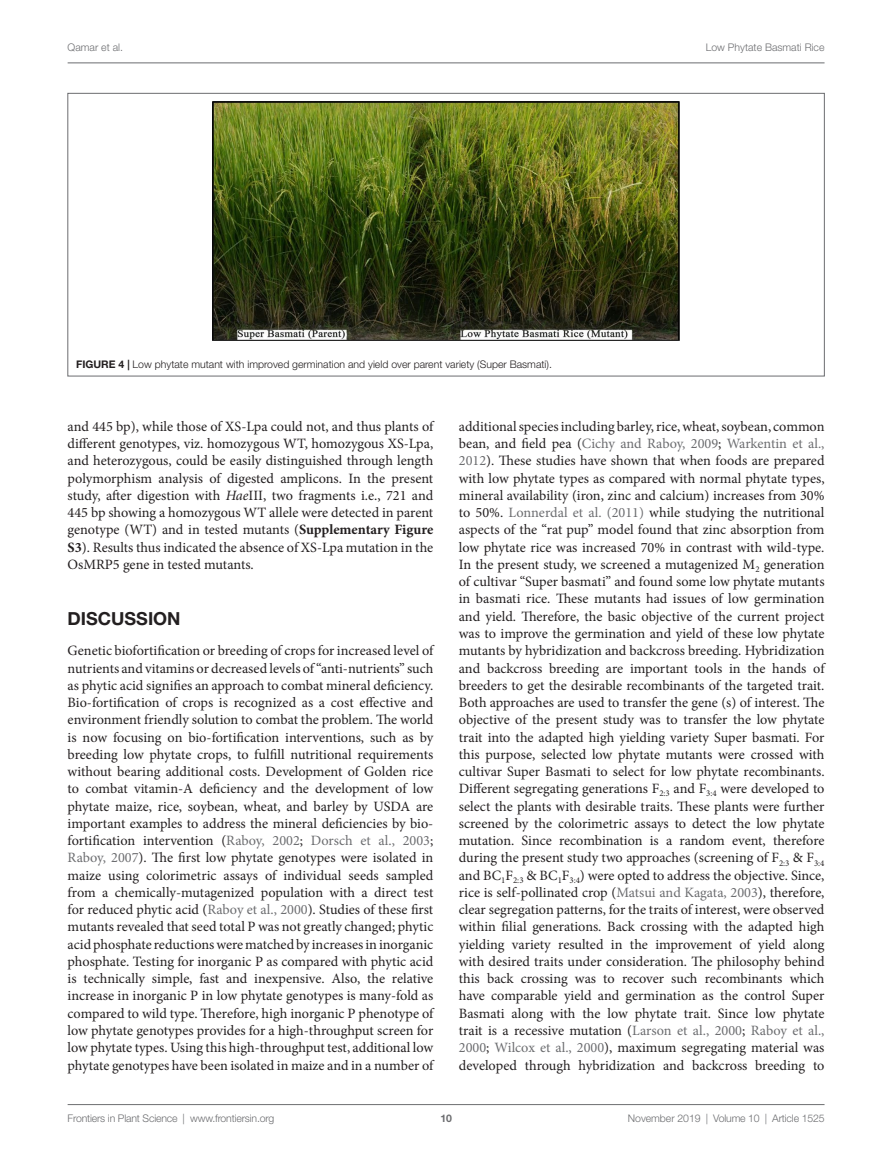
<style>
.page{position:relative;width:893px;height:1170px;background:#fff}
.page>*{position:absolute;margin:0;border:0;box-sizing:border-box;transform-origin:0 0}
._1{font:700 18px "Helvetica Neue LT Std";color:#231f20}
.T1{font:14.25px/17.2px "Minion Pro MTC";color:#231f20;text-align:justify}
.T{font:14.25px/17.2px "Minion Pro MTC";color:#231f20;text-align:justify}
.t1{font:300 10.5px "Helvetica Neue LT Std";letter-spacing:-.015em;color:#6c6d70}
.FC{font:300 10.5px "Helvetica Neue LT Std";color:#231f20}
.t2{font:700 10.5px "Helvetica Neue LT Std";color:#6c6d70}
.s1{font-weight:700}
.s2{font-family:"Minion Pro";font-style:italic}
.s3{font-family:"Minion Pro";font-weight:700}
.s4{color:#6c6d70}
</style>
<div class="page">
<hr style="left:68px;top:63px;width:756px;height:1px;background:#6c6d70">
<hr style="left:68px;top:1104px;width:756px;height:1px;background:#6c6d70">
<img style="left:212px;top:102px;width:468px;height:238px">
<p class="t1" style="left:68px;top:41px;width:57px">Qamar et al.</p>
<p class="t1" style="left:706px;top:41px;width:120px">Low Phytate Basmati Rice</p>
<p class="FC" style="left:76px;top:357px;width:477px"><span class="s1">FIGURE 4 |</span> Low phytate mutant with improved germination and yield over parent variety (Super Basmati).</p>
<p class="T" style="left:68px;top:418px;width:367px">and 445 bp), while those of XS-Lpa could not, and thus plants of different genotypes, viz. homozygous WT, homozygous XS-Lpa, and heterozygous, could be easily distinguished through length polymorphism analysis of digested amplicons. In the present study, after digestion with <span class="s2">Hae</span>III, two fragments i.e., 721 and 445 bp showing a homozygous WT allele were detected in parent genotype (WT) and in tested mutants (<span class="s3">Supplementary Figure S3</span>). Results thus indicated the absence of XS-Lpa mutation in the OsMRP5 gene in tested mutants.</p>
<p class="_1" style="left:68px;top:607px;width:112px">DISCUSSION</p>
<p class="T1" style="left:68px;top:642px;width:367px">Genetic biofortification or breeding of crops for increased level of nutrients and vitamins or decreased levels of “anti-nutrients” such as phytic acid signifies an approach to combat mineral deficiency.<br>Bio-fortification of crops is recognized as a cost effective and environment friendly solution to combat the problem. The world is now focusing on bio-fortification interventions, such as by breeding low phytate crops, to fulfill nutritional requirements without bearing additional costs. Development of Golden rice to combat vitamin-A deficiency and the development of low phytate maize, rice, soybean, wheat, and barley by USDA are important examples to address the mineral deficiencies by bio&shy;fortification intervention (<span class="s4">Raboy, 2002</span>; <span class="s4">Dorsch et al., 2003</span>; <span class="s4">Raboy, 2007</span>). The first low phytate genotypes were isolated in maize using colorimetric assays of individual seeds sampled from a chemically-mutagenized population with a direct test for reduced phytic acid (<span class="s4">Raboy et al., 2000</span>). Studies of these first mutants revealed that seed total P was not greatly changed; phytic acid phosphate reductions were matched by increases in inorganic phosphate. Testing for inorganic P as compared with phytic acid is technically simple, fast and inexpensive. Also, the relative increase in inorganic P in low phytate genotypes is many-fold as compared to wild type. Therefore, high inorganic P phenotype of low phytate genotypes provides for a high-throughput screen for low phytate types. Using this high-throughput test, additional low phytate genotypes have been isolated in maize and in a number of</p>
<p class="T1" style="left:459px;top:418px;width:367px">additional species including barley, rice, wheat, soybean, common bean, and field pea (<span class="s4">Cichy and Raboy, 2009</span>; <span class="s4">Warkentin et al., 2012</span>). These studies have shown that when foods are prepared with low phytate types as compared with normal phytate types, mineral availability (iron, zinc and calcium) increases from 30% to 50%. <span class="s4">Lonnerdal et al. (2011)</span> while studying the nutritional aspects of the “rat pup” model found that zinc absorption from low phytate rice was increased 70% in contrast with wild-type.<br>In the present study, we screened a mutagenized M<sub>2</sub> generation of cultivar “Super basmati” and found some low phytate mutants in basmati rice. These mutants had issues of low germination and yield. Therefore, the basic objective of the current project was to improve the germination and yield of these low phytate mutants by hybridization and backcross breeding. Hybridization and backcross breeding are important tools in the hands of breeders to get the desirable recombinants of the targeted trait.<br>Both approaches are used to transfer the gene (s) of interest. The objective of the present study was to transfer the low phytate trait into the adapted high yielding variety Super basmati. For this purpose, selected low phytate mutants were crossed with cultivar Super Basmati to select for low phytate recombinants.<br>Different segregating generations F<sub>2:3</sub> and F<sub>3:4</sub> were developed to select the plants with desirable traits. These plants were further screened by the colorimetric assays to detect the low phytate mutation. Since recombination is a random event, therefore during the present study two approaches (screening of F<sub>2:3</sub> &amp; F<sub>3:4 </sub>and BC<sub>1</sub>F<sub>2:3</sub> &amp; BC<sub>1</sub>F<sub>3:4</sub>) were opted to address the objective. Since, rice is self-pollinated crop (<span class="s4">Matsui and Kagata, 2003</span>), therefore, clear segregation patterns, for the traits of interest, were observed within filial generations. Back crossing with the adapted high yielding variety resulted in the improvement of yield along with desired traits under consideration. The philosophy behind this back crossing was to recover such recombinants which have comparable yield and germination as the control Super Basmati along with the low phytate trait. Since low phytate trait is a recessive mutation (<span class="s4">Larson et al., 2000</span>; <span class="s4">Raboy et al., 2000</span>; <span class="s4">Wilcox et al., 2000</span>), maximum segregating material was developed through hybridization and backcross breeding to</p>
<p class="t1" style="left:68px;top:1111px;width:208px">Frontiers in Plant Science | www.frontiersin.org</p>
<p class="t1" style="left:628px;top:1111px;width:198px">November 2019 | Volume 10 | Article 1525</p>
<p class="t2" style="left:440px;top:1111px;width:13px">10</p>
</div>
